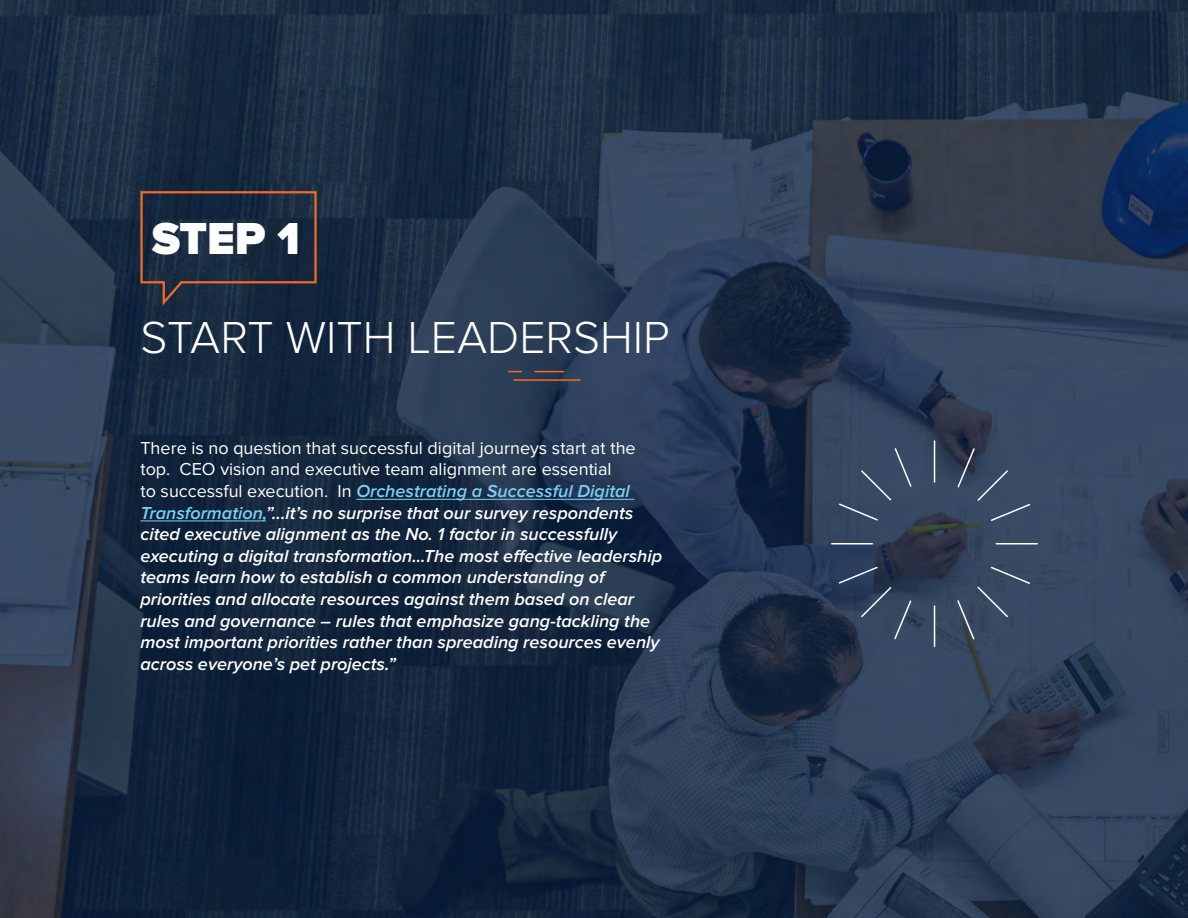
<style>
.page{position:relative;width:1188px;height:918px;background:#fff}
.page>*{position:absolute;margin:0;border:0;box-sizing:border-box;transform-origin:0 0}
.t1{font:300 46.5px "Proxima Nova";color:#fff}
.t2{font:900 46.5px "Proxima Nova";color:#fff}
.t3{font:italic 600 18px/21.6px "Proxima Nova";color:#fff}
.s1{font-weight:400;font-style:normal}
.s2{color:#7ccff2}
</style>
<div class="page">
<img style="left:0;top:0;width:1188px;height:918px">
<hr style="left:356px;top:499px;width:279px;height:1px;background:#7ccff2">
<hr style="left:140px;top:521px;width:126px;height:1px;background:#7ccff2">
<svg style="left:139px;top:190px;width:179px;height:119px"></svg>
<hr style="left:514px;top:379px;width:66px;height:2px;background:#f36a24">
<hr style="left:534px;top:371px;width:30px;height:1px;background:#f36a24">
<svg style="left:508px;top:371px;width:14px;height:1px"></svg>
<svg style="left:830px;top:439px;width:209px;height:209px"></svg>
<p class="t2" style="left:152px;top:211px;width:150px">STEP 1</p>
<p class="t1" style="left:140px;top:311px;width:531px">START WITH LEADERSHIP</p>
<p class="t3" style="left:140px;top:437px;width:523px"><span class="s1">There is no question that successful digital journeys start at the top. CEO vision and executive team alignment are essential<br>to successful execution. In</span> <span class="s2">Orchestrating a Successful Digital Transformation,</span>”...it’s no surprise that our survey respondents cited executive alignment as the No. 1 factor in successfully executing a digital transformation...The most effective leadership teams learn how to establish a common understanding of priorities and allocate resources against them based on clear rules and governance – rules that emphasize gang-tackling the most important priorities rather than spreading resources evenly across everyone’s pet projects.”</p>
</div>
